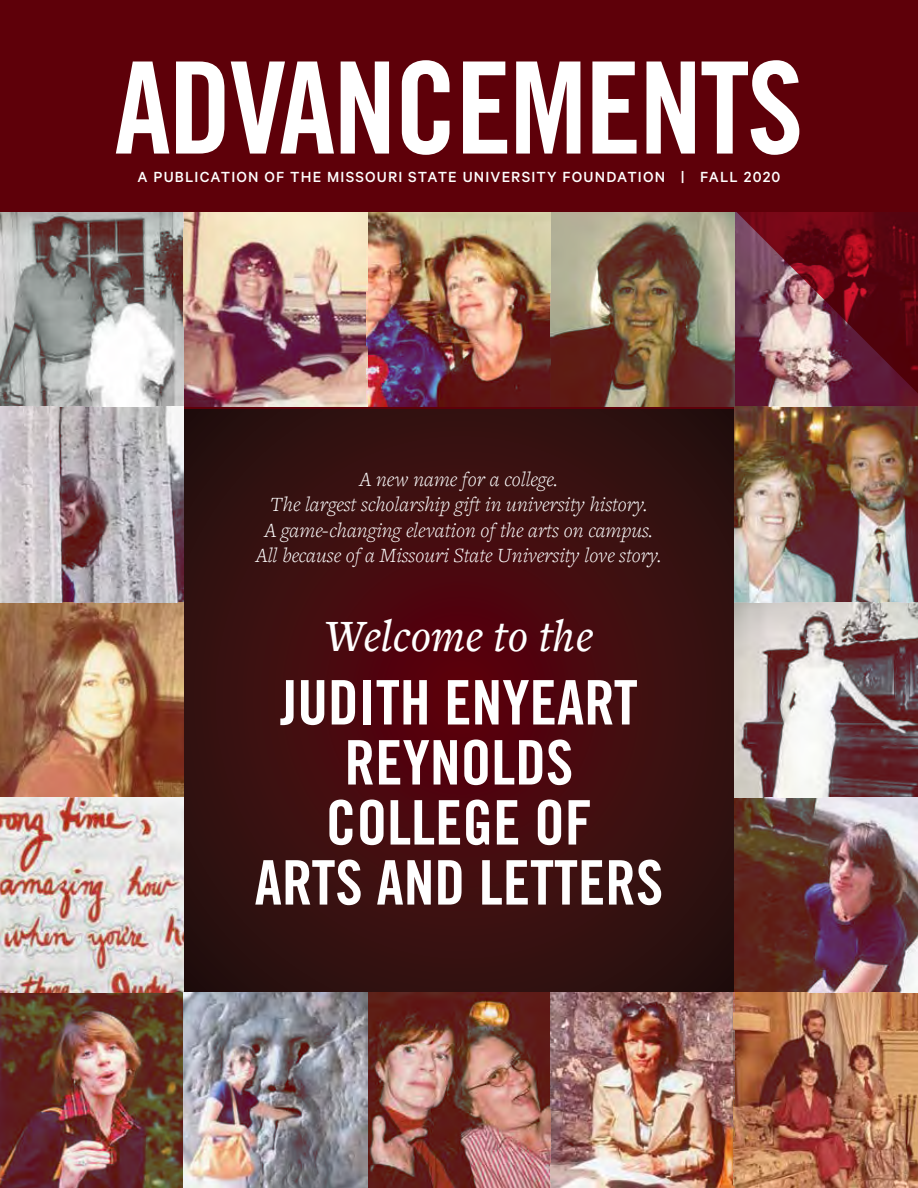
<style>
.page{position:relative;width:918px;height:1188px;background:#fff}
.page>*{position:absolute;margin:0;border:0;box-sizing:border-box;transform-origin:0 0}
.t1{font:127.5px "Trade Gothic LT Pro Bd Cn 20";letter-spacing:-.02em;color:#fff}
.t2{font:61.5px/60px "Trade Gothic LT Pro Bd Cn 20";color:#fff;text-align:center}
.t3{font:italic 500 46.5px "Freight Text Pro";color:#fff}
.t4{font:italic 300 21px/25.5px "Freight Text Pro";color:#fff;text-align:center}
.t5{font:500 16.5px "Calibre";letter-spacing:.07em;color:#fff}
</style>
<div class="page">
<svg style="left:184px;top:409px;width:550px;height:584px;background:#3b0d0f"></svg>
<img style="left:367px;top:993px;width:184px;height:195px">
<img style="left:0;top:212px;width:184px;height:195px">
<img style="left:551px;top:212px;width:183px;height:195px">
<img style="left:551px;top:993px;width:183px;height:195px">
<img style="left:367px;top:212px;width:184px;height:195px">
<svg style="left:0;top:407px;width:184px;height:195px;background:#b7adb2"></svg>
<img style="left:184px;top:212px;width:183px;height:195px">
<img style="left:184px;top:993px;width:183px;height:195px">
<svg style="left:0;top:602px;width:184px;height:195px;background:#a97554"></svg>
<img style="left:734px;top:407px;width:184px;height:195px">
<svg style="left:734px;top:602px;width:184px;height:195px"></svg>
<img style="left:0;top:797px;width:184px;height:196px">
<img style="left:734px;top:797px;width:184px;height:196px">
<img style="left:734px;top:993px;width:184px;height:195px">
<img style="left:0;top:993px;width:184px;height:195px">
<img style="left:734px;top:212px;width:184px;height:195px">
<div style="left:0;top:0;width:918px;height:212px;background:#5e0009"></div>
<h1 class="t1" style="left:114px;top:31px;width:691px">ADVANCEMENTS</h1>
<p class="t5" style="left:137px;top:167px;width:645px">A PUBLICATION OF THE MISSOURI STATE UNIVERSITY FOUNDATION | FALL 2020</p>
<p class="t4" style="left:256px;top:465px;width:407px">A new name for a college.<br>The largest scholarship gift in university history.<br>A game-changing elevation of the arts on campus.<br>All because of a Missouri State University love story.</p>
<h3 class="t3" style="left:325px;top:605px;width:270px">Welcome to the</h3>
<h2 class="t2" style="left:255px;top:672px;width:410px">JUDITH ENYEART<br>REYNOLDS<br>COLLEGE OF<br>ARTS AND LETTERS</h2>
</div>
